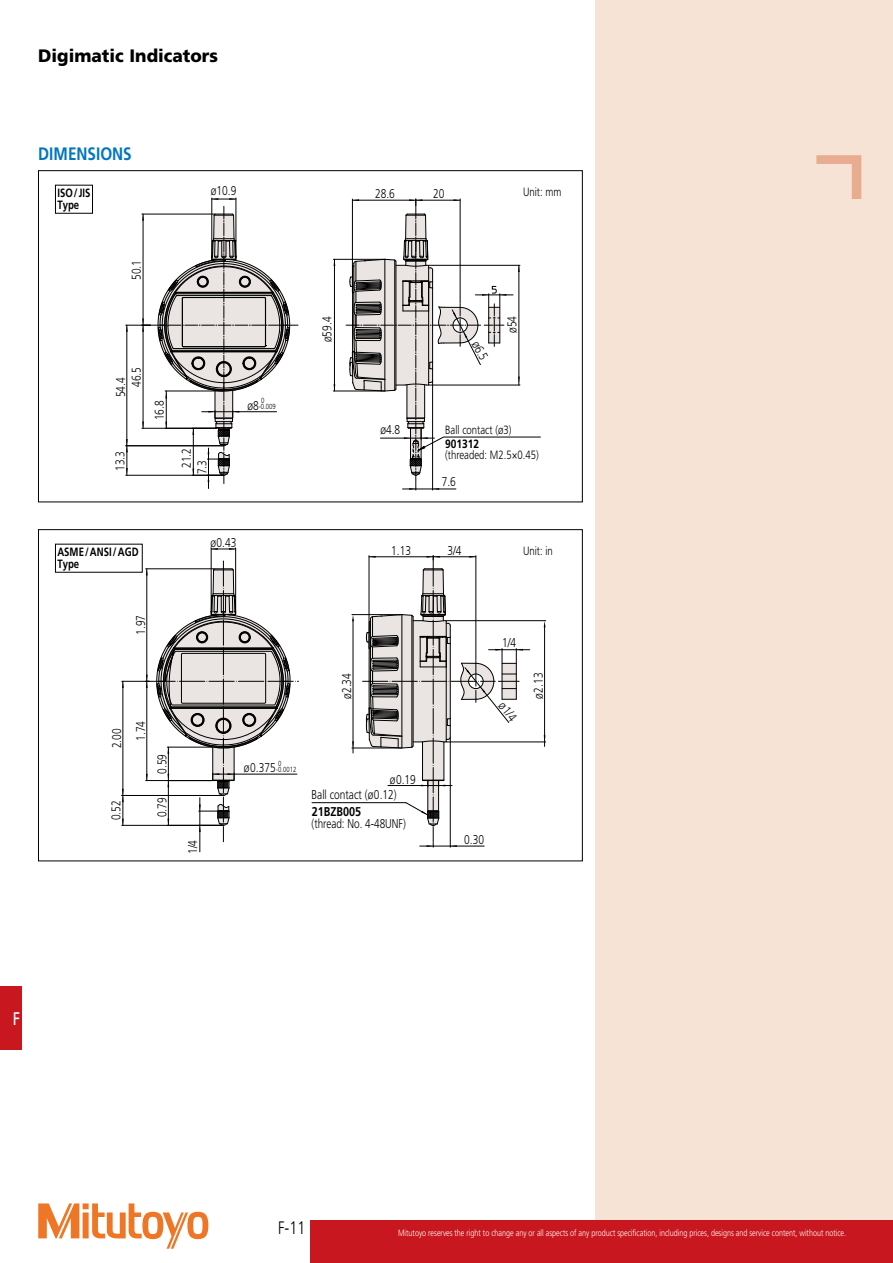
<style>
.page{position:relative;width:893px;height:1263px;background:#fff}
.page>*{position:absolute;margin:0;border:0;box-sizing:border-box;transform-origin:0 0}
.t1{font:18.3px "Mitutoyo Frutiger";color:#fff}
.t2{font:900 18px "Mitutoyo Frutiger";color:#000}
.t3{font:700 18px "Mitutoyo Frutiger";color:#0075c2}
.t4{font:300 18px "Mitutoyo Frutiger";color:#000}
.t5{font:300 12.75px/15.9px "Mitutoyo Frutiger";color:#000}
.t6{font:700 12.75px "Mitutoyo Frutiger";color:#000}
.t7{font:300 12px "Mitutoyo Frutiger";color:#000}
.t8{font:700 12px "Mitutoyo Frutiger";color:#000;scale:.94 1}
.t9{font:700 12px "Mitutoyo Frutiger";color:#000}
.t10{font:300 9px "Mitutoyo Frutiger";color:#fff}
.t11{font:300 7.5px/5.6px "Mitutoyo Frutiger";color:#000}
</style>
<div class="page">
<div style="left:595px;top:0;width:298px;height:1221px;background:#f7e2d6"></div>
<div style="left:310px;top:1220px;width:583px;height:43px;background:#c8171e"></div>
<div style="left:0;top:986px;width:21px;height:64px;background:#c8171e"></div>
<svg style="left:38px;top:1203px;width:170px;height:46px"></svg>
<hr style="left:312px;top:802px;width:94px;height:1px;background:#000">
<hr style="left:544px;top:625px;width:1px;height:121px;background:#000">
<hr style="left:447px;top:742px;width:99px;height:1px;background:#000">
<hr style="left:447px;top:620px;width:99px;height:1px;background:#000">
<hr style="left:353px;top:620px;width:1px;height:133px;background:#000">
<hr style="left:352px;top:748px;width:49px;height:1px;background:#000">
<hr style="left:352px;top:614px;width:49px;height:1px;background:#000">
<hr style="left:211px;top:548px;width:1px;height:66px;background:#000">
<hr style="left:235px;top:548px;width:1px;height:66px;background:#000">
<svg style="left:211px;top:548px;width:25px;height:2px"></svg>
<svg style="left:352px;top:615px;width:2px;height:6px"></svg>
<svg style="left:352px;top:741px;width:2px;height:7px"></svg>
<svg style="left:122px;top:561px;width:177px;height:291px"></svg>
<svg style="left:363px;top:556px;width:167px;height:291px"></svg>
<svg style="left:816px;top:155px;width:45px;height:44px"></svg>
<div style="left:55px;top:185px;width:38px;height:28px;border:1px solid #000"></div>
<hr style="left:334px;top:259px;width:1px;height:132px;background:#000">
<hr style="left:333px;top:391px;width:51px;height:1px;background:#000">
<hr style="left:333px;top:259px;width:51px;height:1px;background:#000">
<hr style="left:212px;top:198px;width:1px;height:60px;background:#000">
<hr style="left:236px;top:198px;width:1px;height:60px;background:#000">
<svg style="left:212px;top:198px;width:24px;height:2px"></svg>
<svg style="left:126px;top:206px;width:172px;height:282px"></svg>
<svg style="left:346px;top:199px;width:195px;height:291px"></svg>
<h2 class="t2" style="left:38px;top:45px;width:181px">Digimatic Indicators</h2>
<h2 class="t3" style="left:38px;top:143px;width:95px">DIMENSIONS</h2>
<p class="t8" style="left:57px;top:185px;width:37px">ISO/JIS</p>
<p class="t7" style="left:523px;top:185px;width:40px">Unit: mm</p>
<p class="t8" style="left:57px;top:197px;width:25px">Type</p>
<p class="t5" style="left:211px;top:182px;width:27px">ø10.9</p>
<p class="t5" style="left:375px;top:186px;width:21px">28.6</p>
<p class="t5" style="left:433px;top:186px;width:13px">20</p>
<p class="t5" style="left:129px;top:280px;width:21px;rotate:-90deg">50.1</p>
<p class="t5" style="left:129px;top:387px;width:21px;rotate:-90deg">46.5</p>
<p class="t5" style="left:113px;top:397px;width:21px;rotate:-90deg">54.4</p>
<p class="t5" style="left:112px;top:471px;width:21px;rotate:-90deg">13.3</p>
<p class="t5" style="left:152px;top:420px;width:21px;rotate:-90deg">16.8</p>
<p class="t5" style="left:178px;top:474px;width:28px;text-indent:6px;rotate:-90deg">21.2<br>7.3</p>
<p class="t5" style="left:247px;top:397px;width:13px">ø8</p>
<p class="t11" style="left:259px;top:398px;width:18px;line-height:6px">0 -0.009</p>
<p class="t5" style="left:319px;top:342px;width:27px;rotate:-90deg">ø59.4</p>
<p class="t5" style="left:504px;top:333px;width:19px;rotate:-90deg">ø54</p>
<p class="t5" style="left:482px;top:338px;width:21px;rotate:61deg">ø6.5</p>
<p class="t5" style="left:380px;top:422px;width:21px">ø4.8</p>
<p class="t7" style="left:445px;top:423px;width:68px">Ball contact (ø3)</p>
<p class="t9" style="left:445px;top:437px;width:36px">901312</p>
<p class="t7" style="left:445px;top:448px;width:95px">(threaded: M2.5×0.45)</p>
<p class="t5" style="left:442px;top:474px;width:16px">7.6</p>
<p class="t5" style="left:210px;top:535px;width:28px">ø0.43</p>
<p class="t5" style="left:391px;top:543px;width:21px">1.13</p>
<p class="t5" style="left:447px;top:543px;width:16px">3/4</p>
<p class="t8" style="left:57px;top:544px;width:88px">ASME/ANSI/AGD</p>
<p class="t7" style="left:523px;top:544px;width:31px">Unit: in</p>
<p class="t8" style="left:57px;top:556px;width:25px">Type</p>
<p class="t5" style="left:133px;top:635px;width:21px;rotate:-90deg">1.97</p>
<p class="t5" style="left:109px;top:748px;width:21px;rotate:-90deg">2.00</p>
<p class="t5" style="left:108px;top:820px;width:21px;rotate:-90deg">0.52</p>
<p class="t5" style="left:133px;top:741px;width:21px;rotate:-90deg">1.74</p>
<p class="t5" style="left:154px;top:774px;width:21px;rotate:-90deg">0.59</p>
<p class="t5" style="left:154px;top:817px;width:21px;rotate:-90deg">0.79</p>
<p class="t5" style="left:185px;top:854px;width:16px;rotate:-90deg">1/4</p>
<p class="t5" style="left:339px;top:699px;width:28px;rotate:-90deg">ø2.34</p>
<p class="t5" style="left:244px;top:760px;width:33px">ø0.375</p>
<p class="t11" style="left:276px;top:761px;width:22px">0 -0.0012</p>
<p class="t5" style="left:390px;top:771px;width:28px">ø0.19</p>
<p class="t5" style="left:312px;top:787px;width:87px">Ball contact (ø0.12)</p>
<p class="t6" style="left:312px;top:803px;width:51px">21BZB005</p>
<p class="t5" style="left:312px;top:815px;width:96px">(thread: No. 4-48UNF)</p>
<p class="t5" style="left:502px;top:635px;width:16px">1/4</p>
<p class="t5" style="left:507px;top:698px;width:22px;rotate:51deg">ø1/4</p>
<p class="t5" style="left:531px;top:699px;width:28px;rotate:-90deg">ø2.13</p>
<p class="t5" style="left:464px;top:832px;width:21px">0.30</p>
<h1 class="t1" style="left:13px;top:1008px;width:9px">F</h1>
<h2 class="t4" style="left:278px;top:1217px;width:29px">F-11</h2>
<p class="t10" style="left:398px;top:1227px;width:449px">Mitutoyo reserves the right to change any or all aspects of any product specification, including prices, designs and service content, without notice.</p>
</div>
